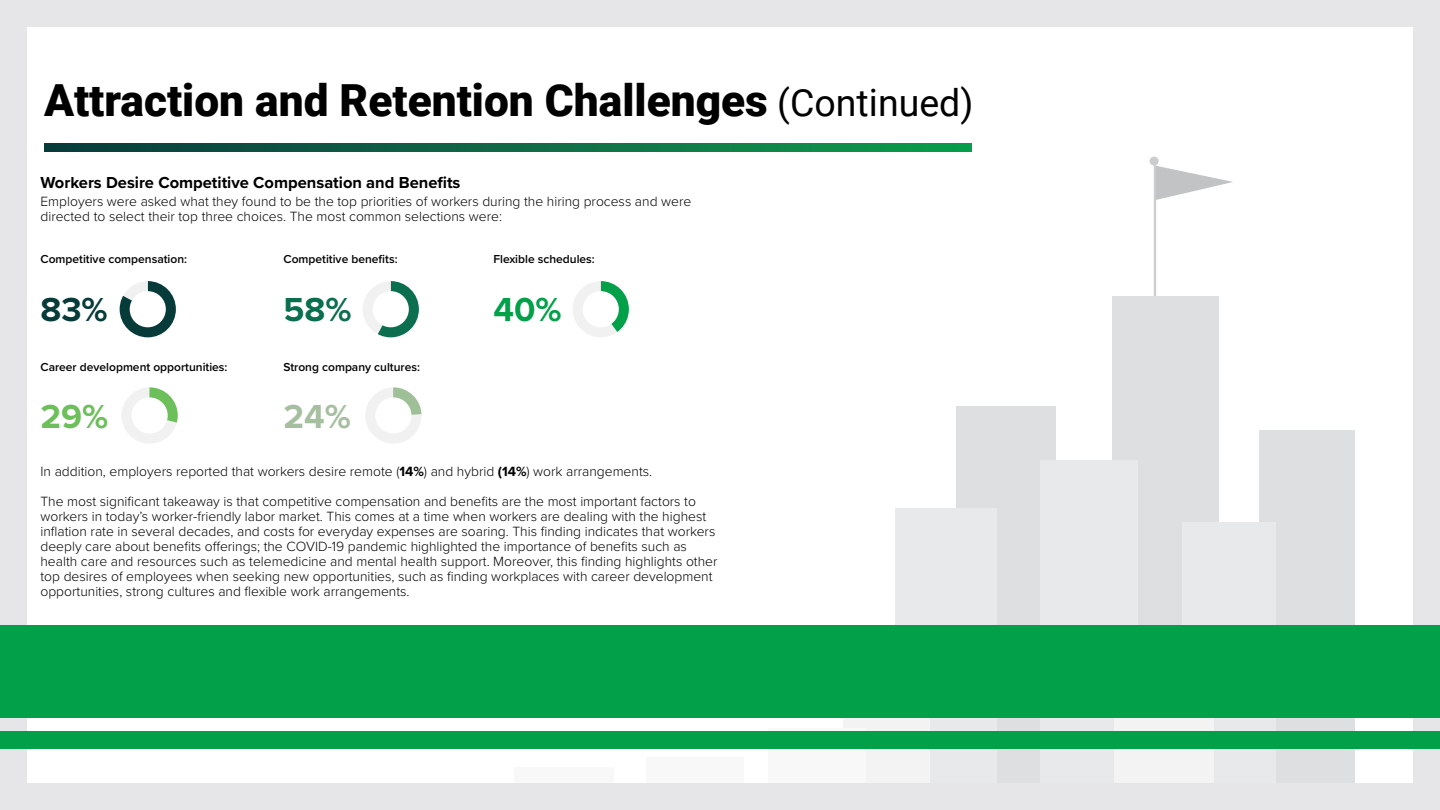
<style>
.page{position:relative;width:1440px;height:810px;background:#e6e6e8}
.page>*{position:absolute;margin:0;border:0;box-sizing:border-box;transform-origin:0 0}
.t1{font:900 44.25px "Roboto";color:#000}
.t2{font:700 34.5px "Proxima Nova";color:#073b3a}
.t3{font:700 34.5px "Proxima Nova";color:#6cbf5a}
.t4{font:700 34.5px "Proxima Nova";color:#03a04a}
.t5{font:700 34.5px "Proxima Nova";color:#a6bfa0}
.t6{font:700 34.5px "Proxima Nova";color:#0b6e4f}
.t7{font:700 16.5px "Proxima Nova";color:#000}
.t8{font:300 13.88px/15px "Proxima Nova";color:#000}
.t9{font:600 12px "Proxima Nova";color:#000}
.s1{font-weight:400;font-size:37.5px}
.s2{font-weight:700}
</style>
<div class="page">
<div style="left:27px;top:27px;width:1386px;height:756px;background:#fff"></div>
<svg style="left:44px;top:143px;width:928px;height:9px;background:#0d6a45"></svg>
<svg style="left:120px;top:281px;width:56px;height:56px"></svg>
<svg style="left:122px;top:387px;width:56px;height:56px"></svg>
<div style="left:1112px;top:296px;width:106px;height:487px;background:#dedfe0"></div>
<div style="left:1259px;top:431px;width:95px;height:352px;background:#dedfe0"></div>
<div style="left:956px;top:406px;width:100px;height:377px;background:#dedfe0"></div>
<div style="left:1041px;top:461px;width:97px;height:322px;background:#e8e9ea"></div>
<div style="left:896px;top:508px;width:101px;height:275px;background:#e8e9ea"></div>
<div style="left:1183px;top:522px;width:93px;height:261px;background:#e8e9ea"></div>
<div style="left:844px;top:636px;width:86px;height:147px;background:#f3f3f3"></div>
<div style="left:1114px;top:634px;width:100px;height:149px;background:#f3f3f3"></div>
<div style="left:768px;top:729px;width:97px;height:54px;background:#f8f8f8"></div>
<div style="left:647px;top:757px;width:97px;height:26px;background:#f8f8f8"></div>
<div style="left:515px;top:768px;width:99px;height:15px;background:#f8f8f8"></div>
<svg style="left:1156px;top:166px;width:77px;height:34px"></svg>
<hr style="left:1154px;top:160px;width:2px;height:136px;background:#939598">
<div style="left:1150px;top:157px;width:9px;height:9px;background:#cbcccd;border-radius:50%"></div>
<div style="left:0;top:626px;width:1440px;height:92px;background:#03a04a"></div>
<div style="left:0;top:731px;width:1440px;height:17px;background:#03a04a"></div>
<svg style="left:573px;top:281px;width:56px;height:56px"></svg>
<svg style="left:365px;top:387px;width:57px;height:56px"></svg>
<svg style="left:363px;top:281px;width:56px;height:56px"></svg>
<h1 class="t1" style="left:44px;top:70px;width:931px">Attraction and Retention Challenges <span class="s1">(Continued)</span></h1>
<p class="t7" style="left:40px;top:170px;width:421px">Workers Desire Competitive Compensation and Benefits</p>
<p class="t8" style="left:40px;top:193px;width:652px">Employers were asked what they found to be the top priorities of workers during the hiring process and were directed to select their top three choices. The most common selections were:</p>
<p class="t9" style="left:40px;top:250px;width:148px">Competitive compensation:</p>
<h2 class="t2" style="left:40px;top:284px;width:69px">83%</h2>
<p class="t9" style="left:40px;top:358px;width:189px">Career development opportunities:</p>
<h2 class="t3" style="left:40px;top:391px;width:69px">29%</h2>
<p class="t9" style="left:284px;top:250px;width:116px">Competitive benefits:</p>
<h2 class="t6" style="left:284px;top:284px;width:69px">58%</h2>
<p class="t9" style="left:284px;top:358px;width:138px">Strong company cultures:</p>
<h2 class="t5" style="left:284px;top:391px;width:69px">24%</h2>
<p class="t9" style="left:494px;top:250px;width:103px">Flexible schedules:</p>
<h2 class="t4" style="left:494px;top:284px;width:70px">40%</h2>
<p class="t8" style="left:40px;top:455px;width:657px;line-height:30px">In addition, employers reported that workers desire remote (<span class="s2">14%</span>) and hybrid <span class="s2">(14%</span>) work arrangements.<br>The most significant takeaway is that competitive compensation and benefits are the most important factors to</p>
<p class="t8" style="left:40px;top:508px;width:679px">workers in today’s worker-friendly labor market. This comes at a time when workers are dealing with the highest inflation rate in several decades, and costs for everyday expenses are soaring. This finding indicates that workers deeply care about benefits offerings; the COVID-19 pandemic highlighted the importance of benefits such as health care and resources such as telemedicine and mental health support. Moreover, this finding highlights other top desires of employees when seeking new opportunities, such as finding workplaces with career development opportunities, strong cultures and flexible work arrangements.</p>
</div>
